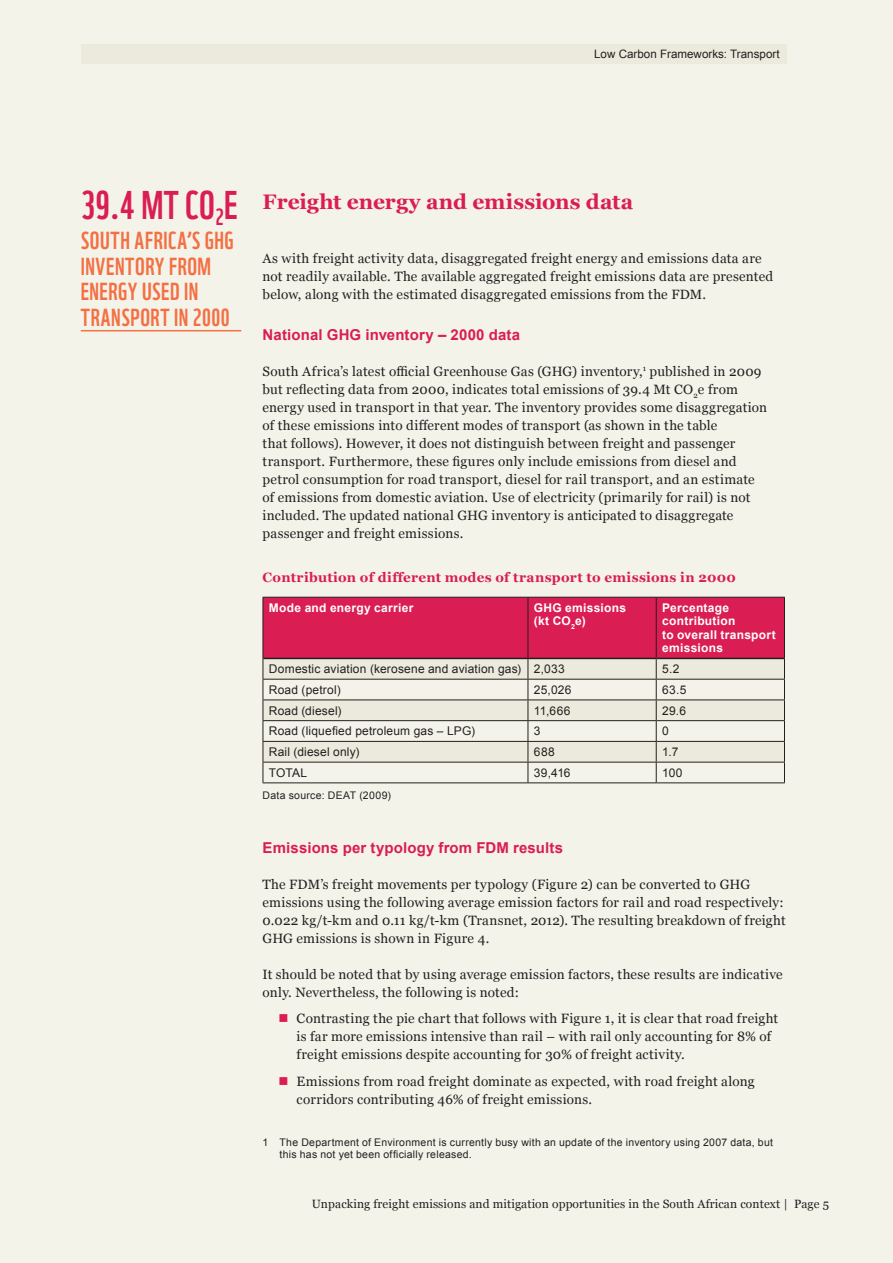
<style>
.page{position:relative;width:893px;height:1263px;background:#f4f3ea}
.page>*{position:absolute;margin:0;border:0;box-sizing:border-box;transform-origin:0 0}
.t1{font:39px "WWF";color:#da1d52}
.t2{font:24px/25.5px "WWF";letter-spacing:.025em;color:#f37043}
.t3{font:700 21px "Georgia";color:#da1d52}
.t4{font:700 15px "Arial";letter-spacing:.01em;color:#da1d52}
.t5{font:13.5px/18px "Georgia";letter-spacing:.02em;color:#231f20}
.t6{font:700 13.5px "Georgia";letter-spacing:.02em;color:#da1d52}
.t7{font:12px "Arial";letter-spacing:.015em;color:#231f20}
.t8{font:700 12px/13.5px "Arial";letter-spacing:.025em;color:#fff}
.t9{font:12px "Georgia";letter-spacing:.01em;color:#231f20}
.t10{font:11.7px "Arial";color:#231f20}
.t11{font:10.5px/12.6px "Arial";letter-spacing:.025em;color:#231f20}
</style>
<div class="page">
<div style="left:81px;top:45px;width:706px;height:19px;background:#eceadc"></div>
<svg style="left:263px;top:597px;width:522px;height:185px;background:#dfa1ab"></svg>
<hr style="left:263px;top:782px;width:265px;height:1px;background:#231f20">
<hr style="left:528px;top:782px;width:128px;height:1px;background:#231f20">
<hr style="left:656px;top:782px;width:129px;height:1px;background:#231f20">
<hr style="left:263px;top:658px;width:265px;height:1px;background:#231f20">
<hr style="left:528px;top:658px;width:128px;height:1px;background:#231f20">
<hr style="left:656px;top:658px;width:128px;height:1px;background:#231f20">
<hr style="left:81px;top:330px;width:160px;height:1px;background:#f37043">
<svg style="left:280px;top:1014px;width:8px;height:8px"></svg>
<svg style="left:280px;top:1077px;width:8px;height:8px"></svg>
<p class="t10" style="left:594px;top:46px;width:187px">Low Carbon Frameworks: Transport</p>
<h1 class="t1" style="left:81px;top:175px;width:158px">39.4 MT CO<sub>2</sub>E</h1>
<h2 class="t2" style="left:81px;top:225px;width:154px">SOUTH AFRICA’S GHG<br>INVENTORY FROM<br>ENERGY USED IN<br>TRANSPORT IN 2000</h2>
<h3 class="t3" style="left:263px;top:186px;width:372px">Freight energy and emissions data</h3>
<p class="t5" style="left:263px;top:249px;width:512px">As with freight activity data, disaggregated freight energy and emissions data are not readily available. The available aggregated freight emissions data are presented below, along with the estimated disaggregated emissions from the FDM.</p>
<p class="t4" style="left:263px;top:324px;width:259px">National GHG inventory – 2000 data</p>
<p class="t5" style="left:263px;top:361px;width:506px">South Africa’s latest official Greenhouse Gas (GHG) inventory,<sup>1</sup> published in 2009 but reflecting data from 2000, indicates total emissions of 39.4 Mt CO<sub>2</sub>e from energy used in transport in that year. The inventory provides some disaggregation of these emissions into different modes of transport (as shown in the table<br>that follows). However, it does not distinguish between freight and passenger transport. Furthermore, these figures only include emissions from diesel and petrol consumption for road transport, diesel for rail transport, and an estimate of emissions from domestic aviation. Use of electricity (primarily for rail) is not included. The updated national GHG inventory is anticipated to disaggregate passenger and freight emissions.</p>
<p class="t6" style="left:263px;top:567px;width:475px">Contribution of different modes of transport to emissions in 2000</p>
<p class="t8" style="left:269px;top:601px;width:146px">Mode and energy carrier</p>
<p class="t8" style="left:534px;top:601px;width:94px">GHG emissions (kt CO<sub>2</sub>e)</p>
<p class="t8" style="left:662px;top:601px;width:115px">Percentage contribution<br>to overall transport emissions</p>
<p class="t7" style="left:269px;top:661px;width:297px">Domestic aviation (kerosene and aviation gas) 2,033</p>
<p class="t7" style="left:662px;top:661px;width:19px">5.2</p>
<p class="t7" style="left:269px;top:682px;width:73px">Road (petrol)</p>
<p class="t7" style="left:534px;top:682px;width:39px">25,026</p>
<p class="t7" style="left:662px;top:682px;width:26px">63.5</p>
<p class="t7" style="left:269px;top:702px;width:74px">Road (diesel)</p>
<p class="t7" style="left:534px;top:702px;width:38px">11,666</p>
<p class="t7" style="left:662px;top:702px;width:25px">29.6</p>
<p class="t7" style="left:269px;top:723px;width:208px">Road (liquefied petroleum gas – LPG)</p>
<p class="t7" style="left:534px;top:723px;width:8px">3</p>
<p class="t7" style="left:662px;top:723px;width:8px">0</p>
<p class="t7" style="left:269px;top:744px;width:92px">Rail (diesel only)</p>
<p class="t7" style="left:534px;top:744px;width:22px">688</p>
<p class="t7" style="left:662px;top:744px;width:18px">1.7</p>
<p class="t7" style="left:269px;top:765px;width:40px">TOTAL</p>
<p class="t7" style="left:534px;top:765px;width:38px">39,416</p>
<p class="t7" style="left:662px;top:765px;width:22px">100</p>
<p class="t11" style="left:263px;top:789px;width:130px">Data source: DEAT (2009)</p>
<p class="t4" style="left:263px;top:838px;width:302px">Emissions per typology from FDM results</p>
<p class="t5" style="left:263px;top:874px;width:525px">The FDM’s freight movements per typology (Figure 2) can be converted to GHG emissions using the following average emission factors for rail and road respectively:<br>0.022 kg/t-km and 0.11 kg/t-km (Transnet, 2012). The resulting breakdown of freight GHG emissions is shown in Figure 4.</p>
<p class="t5" style="left:263px;top:964px;width:522px">It should be noted that by using average emission factors, these results are indicative only. Nevertheless, the following is noted:</p>
<p class="t5" style="left:297px;top:1009px;width:483px">Contrasting the pie chart that follows with Figure 1, it is clear that road freight is far more emissions intensive than rail – with rail only accounting for 8% of freight emissions despite accounting for 30% of freight activity.</p>
<p class="t5" style="left:297px;top:1071px;width:460px">Emissions from road freight dominate as expected, with road freight along corridors contributing 46% of freight emissions.</p>
<p class="t11" style="left:280px;top:1136px;width:495px;text-indent:-17px">1 The Department of Environment is currently busy with an update of the inventory using 2007 data, but this has not yet been officially released.</p>
<p class="t9" style="left:312px;top:1195px;width:519px">Unpacking freight emissions and mitigation opportunities in the South African context | Page 5</p>
</div>
